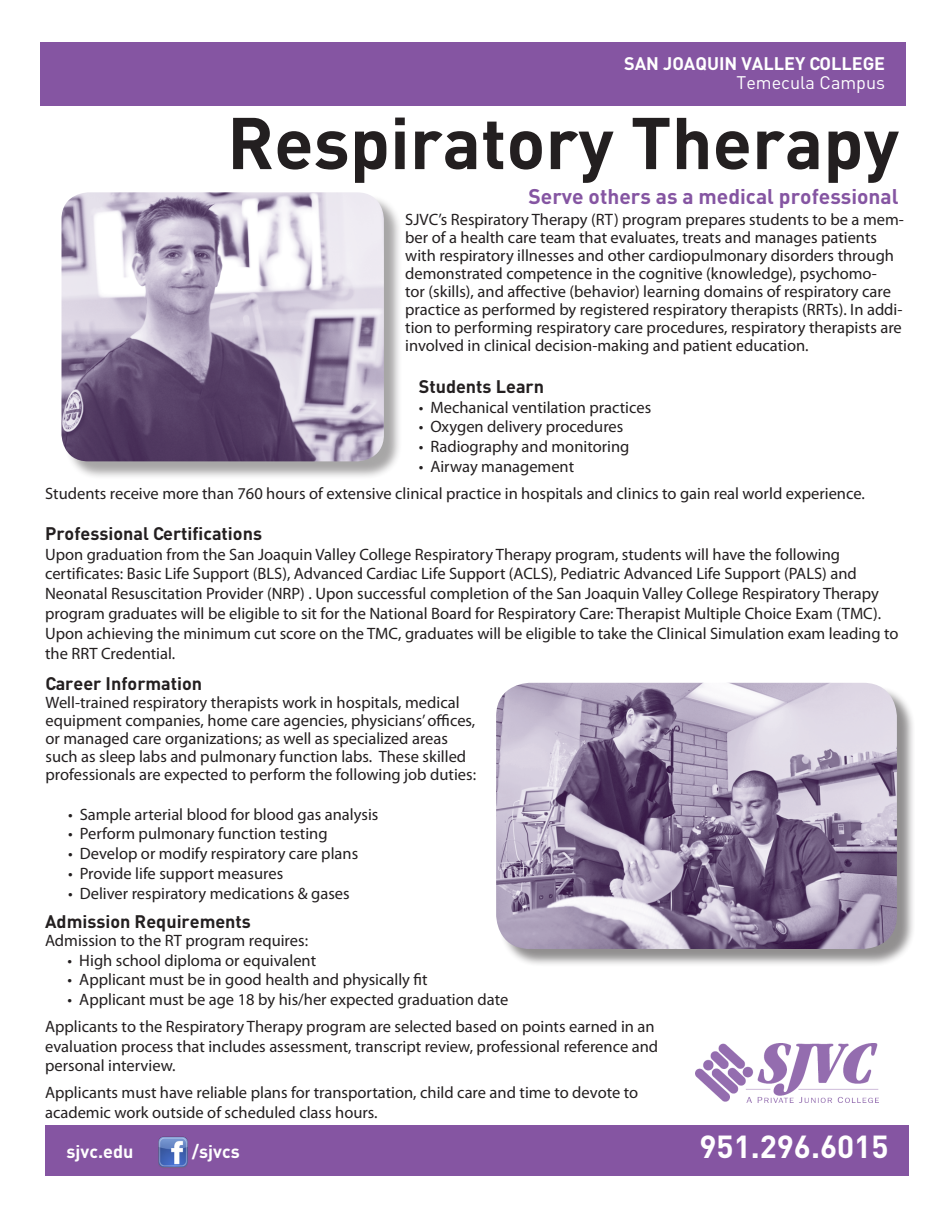
<style>
.page{position:relative;width:945px;height:1215px;background:#fff}
.page>*{position:absolute;margin:0;border:0;box-sizing:border-box;transform-origin:0 0}
.t1{font:700 72px "DIN";color:#231f20}
.t2{font:700 31.5px "DIN";color:#fff}
.t3{font:700 21px "DIN";color:#8555a2}
.t4{font:700 18px "DIN";color:#231f20}
.t5{font:700 18px "DIN";color:#fff}
.t6{font:18px "DIN";color:#fff}
.t7{font:16.5px/18px "Myriad Pro";color:#231f20}
</style>
<div class="page">
<div style="left:40px;top:42px;width:866px;height:63px;background:#8555a2"></div>
<img style="left:695px;top:1044px;width:184px;height:59px">
<div style="left:46px;top:1125px;width:863px;height:51px;background:#8555a2"></div>
<img style="left:158px;top:1137px;width:30px;height:31px">
<div style="left:64px;top:195px;width:339px;height:285px;background:#231f20;opacity:.4"></div>
<img style="left:62px;top:192px;width:322px;height:269px">
<div style="left:498px;top:685px;width:417px;height:282px;background:#231f20;opacity:.5"></div>
<img style="left:496px;top:683px;width:401px;height:266px">
<p class="t5" style="left:624px;top:52px;width:263px">SAN JOAQUIN VALLEY COLLEGE</p>
<p class="t6" style="left:737px;top:72px;width:150px">Temecula Campus</p>
<p class="t1" style="left:227px;top:96px;width:674px">Respiratory Therapy</p>
<p class="t3" style="left:528px;top:183px;width:372px">Serve others as a medical professional</p>
<p class="t7" style="left:405px;top:211px;width:500px">SJVC’s Respiratory Therapy (RT) program prepares students to be a mem&shy;ber of a health care team that evaluates, treats and manages patients with respiratory illnesses and other cardiopulmonary disorders through demonstrated competence in the cognitive (knowledge), psychomo-<br>tor (skills), and affective (behavior) learning domains of respiratory care practice as performed by registered respiratory therapists (RRTs). In addi&shy;tion to performing respiratory care procedures, respiratory therapists are involved in clinical decision-making and patient education.</p>
<p class="t4" style="left:419px;top:375px;width:127px">Students Learn</p>
<p class="t7" style="left:419px;top:398px;width:234px">• Mechanical ventilation practices</p>
<p class="t7" style="left:419px;top:418px;width:206px">• Oxygen delivery procedures</p>
<p class="t7" style="left:419px;top:438px;width:212px">• Radiography and monitoring</p>
<p class="t7" style="left:419px;top:458px;width:157px">• Airway management</p>
<p class="t7" style="left:45px;top:485px;width:821px">Students receive more than 760 hours of extensive clinical practice in hospitals and clinics to gain real world experience.</p>
<p class="t4" style="left:45px;top:522px;width:218px">Professional Certifications</p>
<p class="t7" style="left:45px;top:545px;width:855px;line-height:19.8px">Upon graduation from the San Joaquin Valley College Respiratory Therapy program, students will have the following certificates: Basic Life Support (BLS), Advanced Cardiac Life Support (ACLS), Pediatric Advanced Life Support (PALS) and Neonatal Resuscitation Provider (NRP) . Upon successful completion of the San Joaquin Valley College Respiratory Therapy program graduates will be eligible to sit for the National Board for Respiratory Care: Therapist Multiple Choice Exam (TMC).<br>Upon achieving the minimum cut score on the TMC, graduates will be eligible to take the Clinical Simulation exam leading to the RRT Credential.</p>
<p class="t4" style="left:46px;top:672px;width:158px">Career Information</p>
<p class="t7" style="left:46px;top:694px;width:432px">Well-trained respiratory therapists work in hospitals, medical equipment companies, home care agencies, physicians’ offices, or managed care organizations; as well as specialized areas such as sleep labs and pulmonary function labs. These skilled professionals are expected to perform the following job duties:</p>
<p class="t7" style="left:68px;top:805px;width:312px">• Sample arterial blood for blood gas analysis</p>
<p class="t7" style="left:68px;top:825px;width:261px">• Perform pulmonary function testing</p>
<p class="t7" style="left:68px;top:845px;width:292px">• Develop or modify respiratory care plans</p>
<p class="t7" style="left:68px;top:865px;width:217px">• Provide life support measures</p>
<p class="t7" style="left:68px;top:885px;width:283px">• Deliver respiratory medications &amp; gases</p>
<p class="t4" style="left:45px;top:910px;width:207px">Admission Requirements</p>
<p class="t7" style="left:45px;top:932px;width:265px">Admission to the RT program requires:</p>
<p class="t7" style="left:68px;top:951px;width:250px">• High school diploma or equivalent</p>
<p class="t7" style="left:68px;top:971px;width:362px">• Applicant must be in good health and physically fit</p>
<p class="t7" style="left:68px;top:991px;width:442px">• Applicant must be age 18 by his/her expected graduation date</p>
<p class="t7" style="left:45px;top:1018px;width:611px">Applicants to the Respiratory Therapy program are selected based on points earned in an</p>
<p class="t7" style="left:45px;top:1037px;width:615px">evaluation process that includes assessment, transcript review, professional reference and</p>
<p class="t7" style="left:45px;top:1057px;width:132px">personal interview.</p>
<p class="t7" style="left:45px;top:1084px;width:595px">Applicants must have reliable plans for transportation, child care and time to devote to</p>
<p class="t7" style="left:45px;top:1104px;width:334px">academic work outside of scheduled class hours.</p>
<p class="t5" style="left:67px;top:1140px;width:68px">sjvc.edu</p>
<p class="t5" style="left:192px;top:1140px;width:49px">/sjvcs</p>
<p class="t2" style="left:699px;top:1126px;width:191px">951.296.6015</p>
</div>
